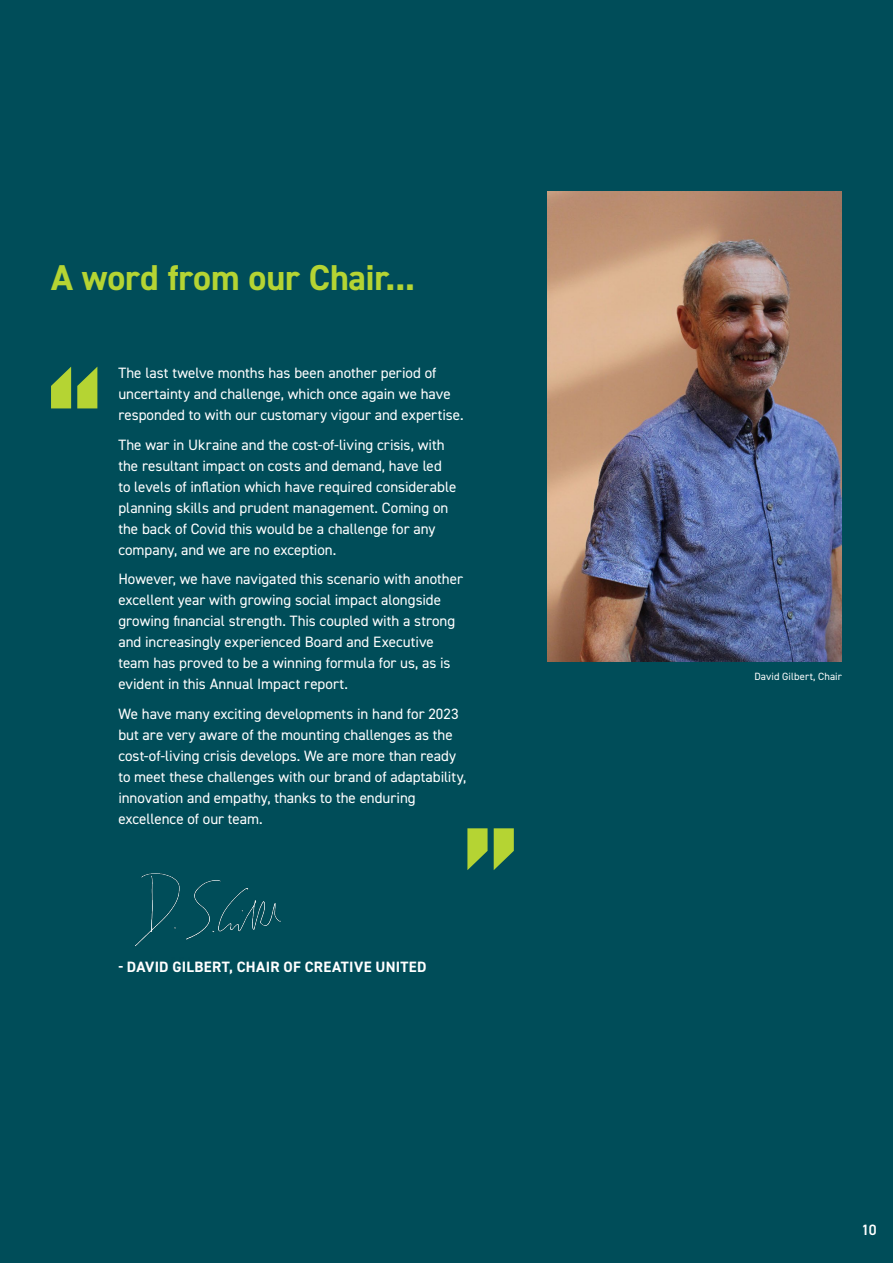
<style>
.page{position:relative;width:893px;height:1263px;background:#004d59}
.page>*{position:absolute;margin:0;border:0;box-sizing:border-box;transform-origin:0 0}
.t1{font:700 36px "DIN2014";letter-spacing:-.005em;color:#b5d433}
.t2{font:15px/21px "DIN2014";color:#fff}
.t3{font:700 15px "DIN2014";letter-spacing:.02em;color:#fff}
.t4{font:600 15px "DIN2014";color:#fff}
.t5{font:10.5px "DIN2014";letter-spacing:.01em;color:#fff}
</style>
<div class="page">
<img style="left:547px;top:191px;width:295px;height:470px">
<svg style="left:51px;top:367px;width:20px;height:41px"></svg>
<svg style="left:77px;top:367px;width:20px;height:41px"></svg>
<svg style="left:494px;top:828px;width:20px;height:42px"></svg>
<svg style="left:467px;top:828px;width:21px;height:42px"></svg>
<img style="left:135px;top:873px;width:146px;height:74px">
<h1 class="t1" style="left:51px;top:254px;width:366px">A word from our Chair...</h1>
<p class="t2" style="left:118px;top:362px;width:347px">The last twelve months has been another period of uncertainty and challenge, which once again we have responded to with our customary vigour and expertise.</p>
<p class="t2" style="left:118px;top:434px;width:339px">The war in Ukraine and the cost-of-living crisis, with the resultant impact on costs and demand, have led to levels of inflation which have required considerable planning skills and prudent management. Coming on the back of Covid this would be a challenge for any company, and we are no exception.</p>
<p class="t2" style="left:118px;top:568px;width:346px">However, we have navigated this scenario with another excellent year with growing social impact alongside growing financial strength. This coupled with a strong and increasingly experienced Board and Executive team has proved to be a winning formula for us, as is evident in this Annual Impact report.</p>
<p class="t2" style="left:118px;top:703px;width:349px">We have many exciting developments in hand for 2023 but are very aware of the mounting challenges as the cost-of-living crisis develops. We are more than ready to meet these challenges with our brand of adaptability, innovation and empathy, thanks to the enduring excellence of our team.</p>
<p class="t3" style="left:118px;top:956px;width:310px">- DAVID GILBERT, CHAIR OF CREATIVE UNITED</p>
<p class="t5" style="left:754px;top:670px;width:89px">David Gilbert, Chair</p>
<p class="t4" style="left:861px;top:1219px;width:17px">10</p>
</div>
